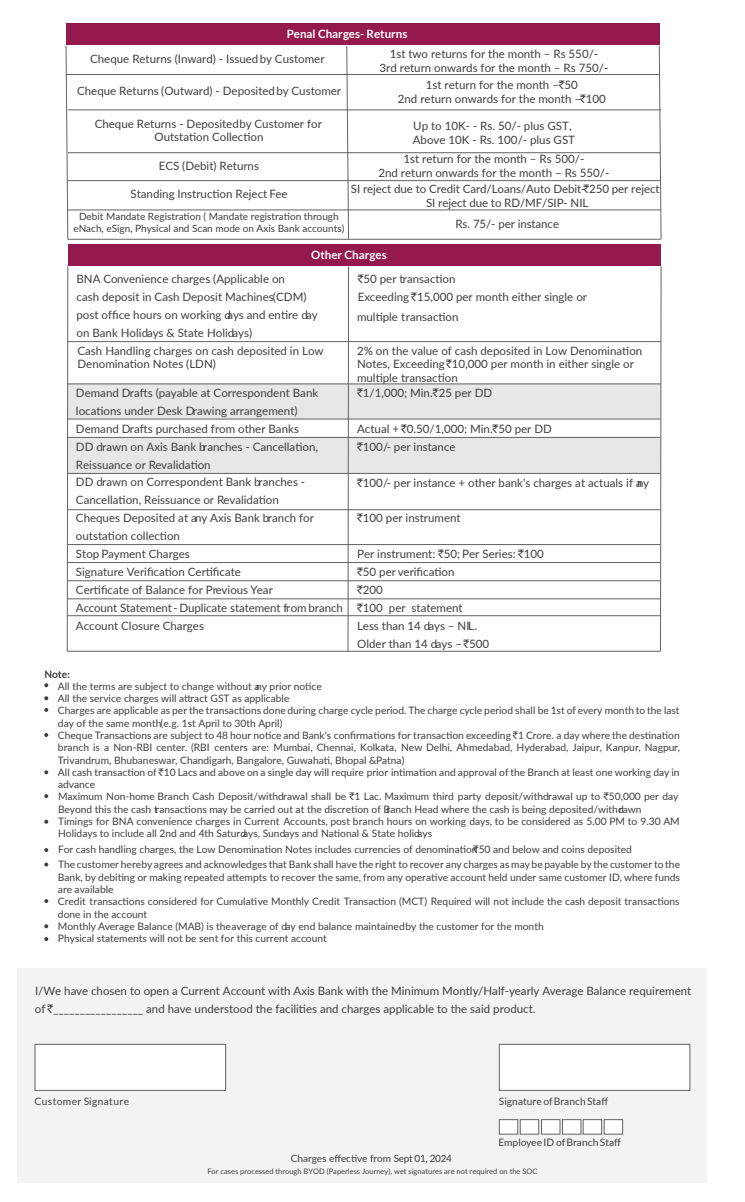
<style>
.page{position:relative;width:745px;height:1202px;background:#fff}
.page>*{position:absolute;margin:0;border:0;box-sizing:border-box;transform-origin:0 0}
.t1{font:11.5px/17.9px "Lato";color:#3e3e3f}
.t2{font:700 11.5px "Lato";color:#fff}
.t3{font:10.25px/12.2px "Lato";color:#3e3e3f}
.t4{font:10.25px "Lato";letter-spacing:.035em;color:#3e3e3f}
.t5{font:700 10.25px "Lato";color:#3e3e3f}
.t6{font:10px/12px "Lato";color:#3e3e3f;text-align:center}
.t7{font:7.5px "Lato";color:#3e3e3f}
.s1{font-family:"Rupee Foradian"}
</style>
<div class="page">
<div style="left:66px;top:24px;width:280px;height:21px;background:#941a4d"></div>
<div style="left:346px;top:24px;width:312px;height:21px;background:#941a4d"></div>
<hr style="left:66px;top:74px;width:592px;height:1px;background:#636366">
<hr style="left:68px;top:110px;width:592px;height:1px;background:#636366">
<hr style="left:68px;top:152px;width:592px;height:1px;background:#636366">
<hr style="left:68px;top:180px;width:592px;height:1px;background:#636366">
<hr style="left:68px;top:210px;width:592px;height:1px;background:#636366">
<hr style="left:68px;top:239px;width:592px;height:1px;background:#636366">
<svg style="left:346px;top:45px;width:3px;height:195px"></svg>
<svg style="left:65px;top:45px;width:3px;height:195px"></svg>
<svg style="left:658px;top:45px;width:3px;height:195px"></svg>
<div style="left:68px;top:244px;width:280px;height:21px;background:#941a4d"></div>
<div style="left:348px;top:244px;width:312px;height:21px;background:#941a4d"></div>
<svg style="left:67px;top:266px;width:594px;height:386px"></svg>
<svg style="left:44px;top:683px;width:4px;height:4px"></svg>
<svg style="left:44px;top:696px;width:4px;height:4px"></svg>
<svg style="left:44px;top:708px;width:4px;height:4px"></svg>
<svg style="left:44px;top:733px;width:4px;height:4px"></svg>
<svg style="left:44px;top:770px;width:4px;height:4px"></svg>
<svg style="left:44px;top:794px;width:4px;height:4px"></svg>
<svg style="left:44px;top:819px;width:4px;height:4px"></svg>
<svg style="left:44px;top:848px;width:4px;height:4px"></svg>
<svg style="left:44px;top:862px;width:4px;height:4px"></svg>
<svg style="left:44px;top:899px;width:4px;height:4px"></svg>
<svg style="left:44px;top:924px;width:4px;height:4px"></svg>
<svg style="left:44px;top:937px;width:4px;height:4px"></svg>
<div style="left:17px;top:968px;width:688px;height:214px;background:#f2f3f4"></div>
<div style="left:499px;top:1119px;width:18px;height:15px;background:#fff;border:1px solid #636366"></div>
<div style="left:519px;top:1119px;width:19px;height:15px;background:#fff;border:1px solid #636366"></div>
<div style="left:541px;top:1119px;width:18px;height:15px;background:#fff;border:1px solid #636366"></div>
<div style="left:562px;top:1119px;width:18px;height:15px;background:#fff;border:1px solid #636366"></div>
<div style="left:582px;top:1119px;width:19px;height:15px;background:#fff;border:1px solid #636366"></div>
<div style="left:603px;top:1119px;width:19px;height:15px;background:#fff;border:1px solid #636366"></div>
<div style="left:35px;top:1044px;width:191px;height:46px;background:#fff;border:1px solid #636366"></div>
<div style="left:499px;top:1044px;width:190px;height:46px;background:#fff;border:1px solid #636366"></div>
<p class="t2" style="left:287px;top:28px;width:122px">Penal Charges- Returns</p>
<p class="t1" style="left:90px;top:49px;width:236px">Cheque Returns (Inward) - Issued by Customer</p>
<p class="t1" style="left:77px;top:81px;width:265px">Cheque Returns (Outward) - Deposited by Customer</p>
<p class="t1" style="left:95px;top:117px;width:228px;line-height:12.9px;text-align:center">Cheque Returns - Deposited by Customer for<br>Outstation Collection</p>
<p class="t1" style="left:159px;top:156px;width:102px">ECS (Debit) Returns</p>
<p class="t1" style="left:130px;top:185px;width:159px">Standing Instruction Reject Fee</p>
<p class="t6" style="left:73px;top:210px;width:272px">Debit Mandate Registration ( Mandate registration through eNach, eSign, Physical and Scan mode on Axis Bank accounts)</p>
<p class="t1" style="left:379px;top:47px;width:230px;line-height:13.9px;text-align:center">1st two returns for the month – Rs 550/-<br>3rd return onwards for the month – Rs 750/-</p>
<p class="t1" style="left:397px;top:78px;width:209px;line-height:13.9px;text-align:center">1st return for the month – <span class="s1">`</span>50<br>2nd return onwards for the month – <span class="s1">`</span>100</p>
<p class="t1" style="left:412px;top:118px;width:164px;line-height:13.9px">Up to 10K- - Rs. 50/- plus GST,<br>Above 10K - Rs. 100/- plus GST</p>
<p class="t1" style="left:378px;top:152px;width:232px;line-height:13.9px;text-align:center">1st return for the month – Rs 500/-<br>2nd return onwards for the month – Rs 550/-</p>
<p class="t1" style="left:350px;top:181px;width:310px;line-height:13.9px;text-align:center">SI reject due to Credit Card/Loans/Auto Debit-<span class="s1">`</span>250 per reject<br>SI reject due to RD/MF/SIP- NIL</p>
<p class="t1" style="left:455px;top:214px;width:105px">Rs. 75/- per instance</p>
<p class="t2" style="left:311px;top:248px;width:77px">Other Charges</p>
<p class="t1" style="left:76px;top:269px;width:242px">BNA Convenience charges (Applicable on<br>cash deposit in Cash Deposit Machines (CDM) post office hours on working days and entire day on Bank Holidays &amp; State Holidays)</p>
<p class="t1" style="left:357px;top:269px;width:231px"><span class="s1">`</span>50 per transaction<br>Exceeding <span class="s1">`</span>15,000 per month either single or</p>
<p class="t1" style="left:357px;top:307px;width:103px">multiple transaction</p>
<p class="t1" style="left:77px;top:343px;width:247px;line-height:13.9px">Cash Handling charges on cash deposited in Low<br>Denomination Notes (LDN)</p>
<p class="t1" style="left:357px;top:343px;width:286px;line-height:13.9px">2% on the value of cash deposited in Low Denomination<br>Notes, Exceeding <span class="s1">`</span>10,000 per month in either single or multiple transaction</p>
<p class="t1" style="left:76px;top:383px;width:268px">Demand Drafts (payable at Correspondent Bank locations under Desk Drawing arrangement)<br>Demand Drafts purchased from other Banks<br>DD drawn on Axis Bank branches - Cancellation, Reissuance or Revalidation<br>DD drawn on Correspondent Bank branches - Cancellation, Reissuance or Revalidation<br>Cheques Deposited at any Axis Bank branch for outstation collection<br>Stop Payment Charges<br>Signature Verification Certificate<br>Certificate of Balance for Previous Year<br>Account Statement- Duplicate statement from branch Account Closure Charges</p>
<p class="t1" style="left:357px;top:383px;width:136px"><span class="s1">`</span>1/1,000; Min. <span class="s1">`</span>25 per DD</p>
<p class="t1" style="left:357px;top:419px;width:196px">Actual + <span class="s1">`</span>0.50/1,000; Min. <span class="s1">`</span>50 per DD <span class="s1">`</span>100/- per instance</p>
<p class="t1" style="left:357px;top:473px;width:293px"><span class="s1">`</span>100/- per instance + other bank's charges at actuals if any</p>
<p class="t1" style="left:357px;top:509px;width:105px"><span class="s1">`</span>100 per instrument</p>
<p class="t1" style="left:357px;top:544px;width:188px">Per instrument: <span class="s1">`</span>50; Per Series: <span class="s1">`</span>100 <span class="s1">`</span>50 per verification<br><span class="s1">`</span>200<br><span class="s1">`</span>100 per statement<br>Less than 14 days – NIL.<br>Older than 14 days – <span class="s1">`</span>500</p>
<p class="t3" style="left:58px;top:679px;width:623px">All the terms are subject to change without any prior notice<br>All the service charges will attract GST as applicable<br>Charges are applicable as per the transactions done during charge cycle period. The charge cycle period shall be 1st of every month to the last day of the same month (e.g. 1st April to 30th April)<br>Cheque Transactions are subject to 48 hour notice and Bank's confirmations for transaction exceeding <span class="s1">`</span>1 Crore. a day where the destination branch is a Non-RBI center. (RBI centers are: Mumbai, Chennai, Kolkata, New Delhi, Ahmedabad, Hyderabad, Jaipur, Kanpur, Nagpur, Trivandrum, Bhubaneswar, Chandigarh, Bangalore, Guwahati, Bhopal &amp; Patna)<br>All cash transaction of <span class="s1">`</span>10 Lacs and above on a single day will require prior intimation and approval of the Branch at least one working day in advance<br>Maximum Non-home Branch Cash Deposit/withdrawal shall be <span class="s1">`</span>1 Lac. Maximum third party deposit/withdrawal up to <span class="s1">`</span>50,000 per day Beyond this the cash transactions may be carried out at the discretion of Branch Head where the cash is being deposited/withdrawn<br>Timings for BNA convenience charges in Current Accounts, post branch hours on working days, to be considered as 5.00 PM to 9.30 AM Holidays to include all 2nd and 4th Saturdays, Sundays and National &amp; State holidays</p>
<p class="t3" style="left:58px;top:858px;width:623px">The customer hereby agrees and acknowledges that Bank shall have the right to recover any charges as may be payable by the customer to the Bank, by debiting or making repeated attempts to recover the same, from any operative account held under same customer ID, where funds are available<br>Credit transactions considered for Cumulative Monthly Credit Transaction (MCT) Required will not include the cash deposit transactions done in the account<br>Monthly Average Balance (MAB) is the average of day end balance maintained by the customer for the month<br>Physical statements will not be sent for this current account</p>
<p class="t5" style="left:44px;top:669px;width:27px">Note:</p>
<p class="t3" style="left:58px;top:843px;width:575px">For cash handling charges, the Low Denomination Notes includes currencies of denomination <span class="s1">`</span>50 and below and coins deposited</p>
<p class="t1" style="left:35px;top:981px;width:657px">I/We have chosen to open a Current Account with Axis Bank with the Minimum Montly/Half-yearly Average Balance requirement of <span class="s1">`</span>_________________ and have understood the facilities and charges applicable to the said product.</p>
<p class="t4" style="left:35px;top:1094px;width:96px">Customer Signature</p>
<p class="t3" style="left:498px;top:1094px;width:111px">Signature ofBranch Staff</p>
<p class="t3" style="left:498px;top:1135px;width:124px">Employee ID ofBranch Staff</p>
<p class="t6" style="left:290px;top:1151px;width:162px">Charges effective from Sept 01, 2024</p>
<p class="t7" style="left:207px;top:1165px;width:331px">For cases processed through BYOD (Paperless Journey), wet signatures are not required on the SOC</p>
</div>
